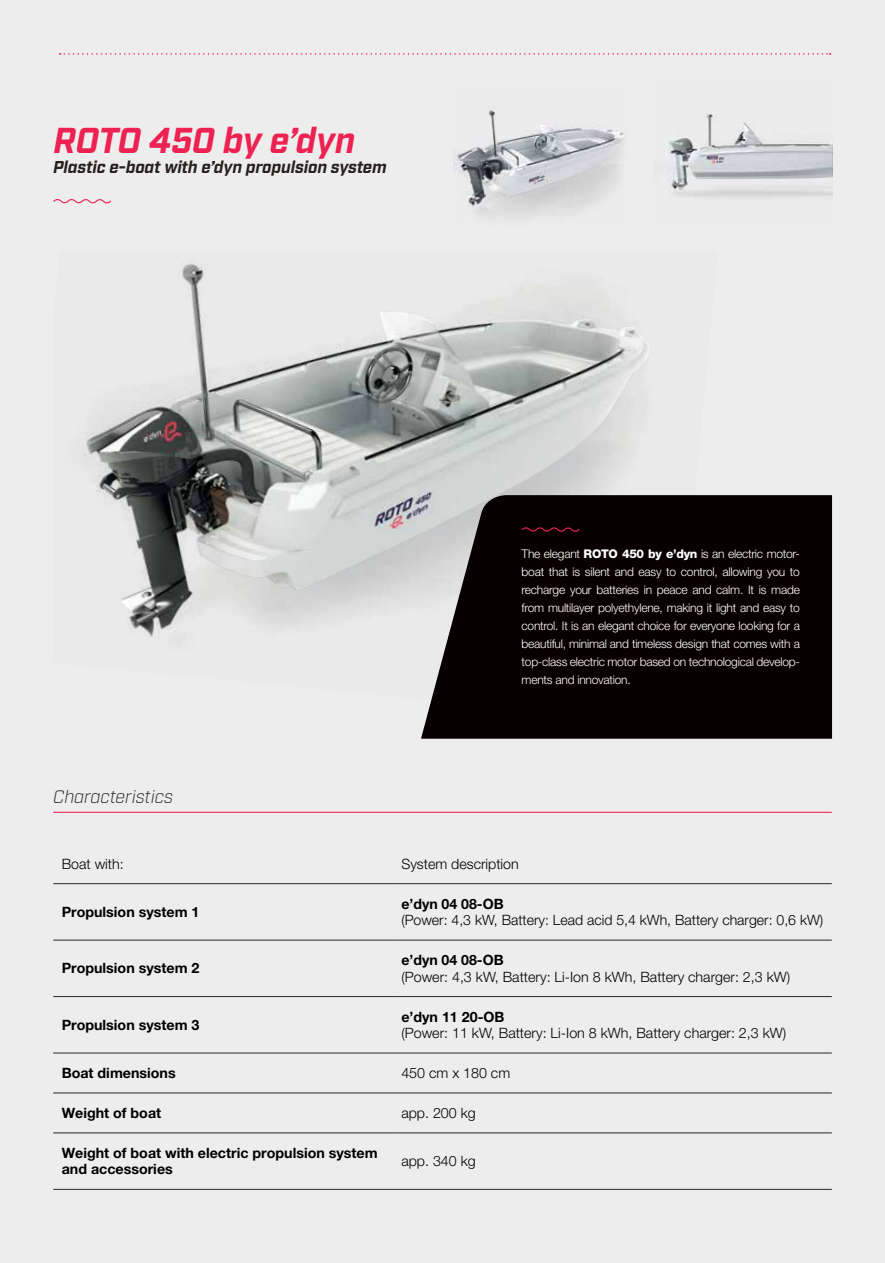
<style>
.page{position:relative;width:885px;height:1263px;background:#fff}
.page>*{position:absolute;margin:0;border:0;box-sizing:border-box;transform-origin:0 0}
.t1{font:italic 700 36px "Industry";letter-spacing:-.01em;color:#ee2252}
.t2{font:italic 300 18px "Industry";color:#26201e}
.t3{font:italic 700 17.1px "Industry";letter-spacing:-.01em;color:#26201e}
.t4{font:300 14.25px "Helvetica Neue LT Pro";color:#000}
.t5{font:700 14.25px/16.5px "Helvetica Neue LT Pro";color:#000}
.t6{font:300 12px/18px "Helvetica Neue LT Pro";letter-spacing:-.02em;color:#fff;text-align:justify}
.s1{font-weight:800}
</style>
<div class="page">
<div style="left:0;top:0;width:884px;height:1263px;background:#ededee"></div>
<img style="left:88px;top:265px;width:543px;height:371px">
<svg style="left:421px;top:495px;width:411px;height:244px;background:#181111"></svg>
<hr style="left:53px;top:812px;width:778px;height:1px;background:#ee2e53">
<hr style="left:53px;top:883px;width:340px;height:1px;background:#292829">
<hr style="left:393px;top:883px;width:438px;height:1px;background:#292829">
<hr style="left:53px;top:940px;width:340px;height:1px;background:#292829">
<hr style="left:393px;top:940px;width:438px;height:1px;background:#292829">
<hr style="left:53px;top:996px;width:340px;height:1px;background:#292829">
<hr style="left:393px;top:996px;width:438px;height:1px;background:#292829">
<hr style="left:53px;top:1053px;width:340px;height:1px;background:#292829">
<hr style="left:393px;top:1053px;width:438px;height:1px;background:#292829">
<hr style="left:53px;top:1093px;width:340px;height:1px;background:#292829">
<hr style="left:393px;top:1093px;width:438px;height:1px;background:#292829">
<hr style="left:53px;top:1133px;width:340px;height:1px;background:#292829">
<hr style="left:393px;top:1133px;width:438px;height:1px;background:#292829">
<hr style="left:53px;top:1189px;width:340px;height:1px;background:#292829">
<hr style="left:393px;top:1189px;width:438px;height:1px;background:#292829">
<svg style="left:53px;top:199px;width:58px;height:5px"></svg>
<svg style="left:521px;top:527px;width:58px;height:5px"></svg>
<svg style="left:60px;top:53px;width:770px;height:2px"></svg>
<img style="left:453px;top:112px;width:171px;height:104px">
<img style="left:458px;top:110px;width:37px;height:95px">
<img style="left:668px;top:114px;width:164px;height:84px">
<img style="left:670px;top:114px;width:39px;height:75px">
<h1 class="t1" style="left:53px;top:119px;width:304px">ROTO 450 by e’dyn</h1>
<h3 class="t3" style="left:53px;top:157px;width:335px">Plastic e-boat with e’dyn propulsion system</h3>
<h2 class="t2" style="left:53px;top:786px;width:121px">Characteristics</h2>
<p class="t6" style="left:521px;top:545px;width:280px">The elegant <span class="s1">ROTO 450 by e’dyn</span> is an electric motor&shy;boat that is silent and easy to control, allowing you to recharge your batteries in peace and calm. It is made from multilayer polyethylene, making it light and easy to control. It is an elegant choice for everyone looking for a beautiful, minimal and timeless design that comes with a top-class electric motor based on technological develop&shy;ments and innovation.</p>
<p class="t4" style="left:62px;top:855px;width:64px">Boat with:</p>
<p class="t4" style="left:401px;top:855px;width:119px">System description</p>
<p class="t5" style="left:62px;top:903px;width:139px">Propulsion system 1</p>
<p class="t5" style="left:401px;top:895px;width:104px">e’dyn 04 08-OB</p>
<p class="t4" style="left:401px;top:911px;width:423px">(Power: 4,3 kW, Battery: Lead acid 5,4 kWh, Battery charger: 0,6 kW)</p>
<p class="t5" style="left:62px;top:960px;width:139px">Propulsion system 2</p>
<p class="t5" style="left:62px;top:1016px;width:139px">Propulsion system 3</p>
<p class="t5" style="left:401px;top:951px;width:104px">e’dyn 04 08-OB</p>
<p class="t4" style="left:401px;top:968px;width:390px">(Power: 4,3 kW, Battery: Li-Ion 8 kWh, Battery charger: 2,3 kW)</p>
<p class="t5" style="left:401px;top:1008px;width:104px">e’dyn 11 20-OB</p>
<p class="t4" style="left:401px;top:1024px;width:386px">(Power: 11 kW, Battery: Li-Ion 8 kWh, Battery charger: 2,3 kW)</p>
<p class="t5" style="left:62px;top:1064px;width:115px">Boat dimensions</p>
<p class="t4" style="left:401px;top:1064px;width:110px">450 cm x 180 cm</p>
<p class="t5" style="left:62px;top:1104px;width:101px">Weight of boat</p>
<p class="t4" style="left:401px;top:1104px;width:76px">app. 200 kg</p>
<p class="t5" style="left:62px;top:1144px;width:317px">Weight of boat with electric propulsion system and accessories</p>
<p class="t4" style="left:401px;top:1152px;width:76px">app. 340 kg</p>
</div>
